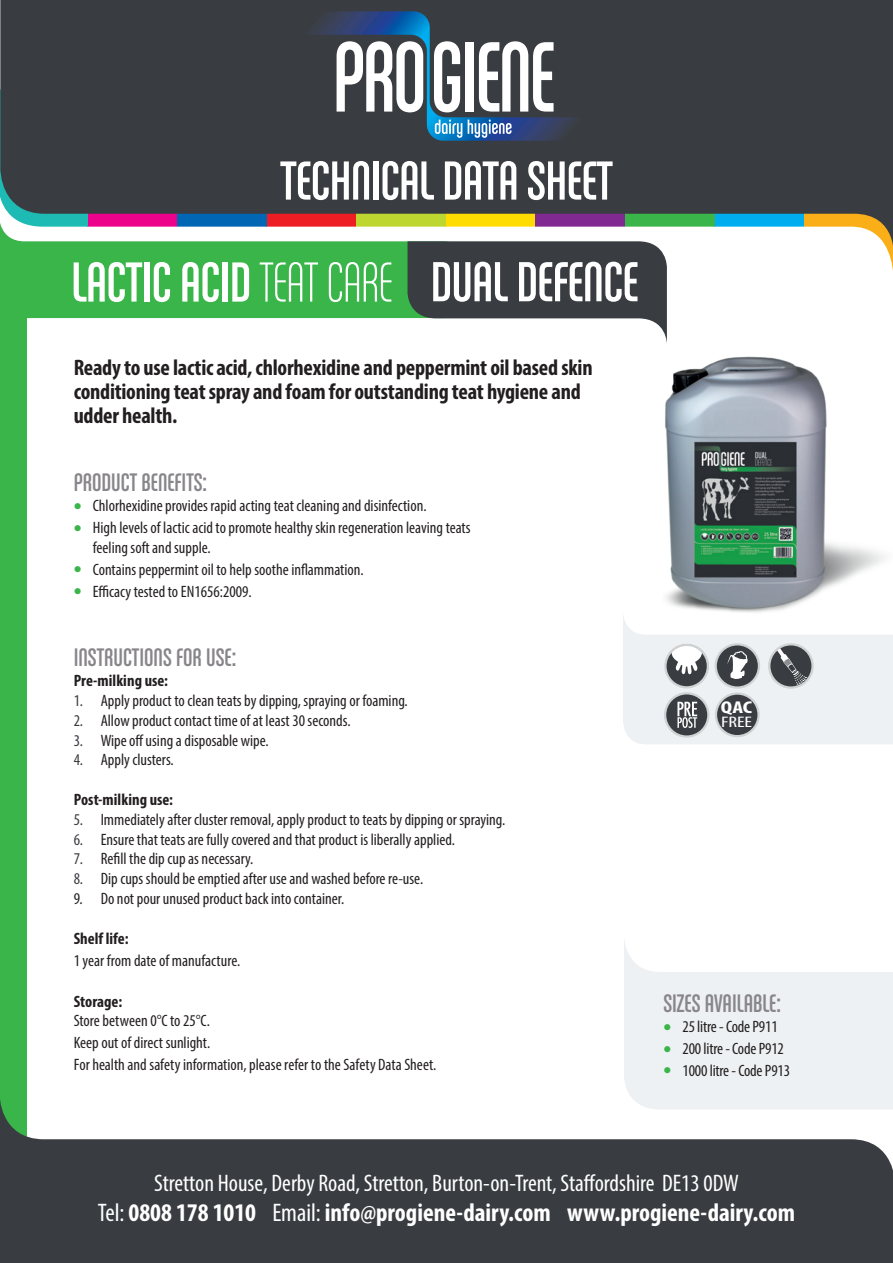
<style>
.page{position:relative;width:893px;height:1263px;background:#fff}
.page>*{position:absolute;margin:0;border:0;box-sizing:border-box;transform-origin:0 0}
.t1{font:60px "Chalet Comprime Cologne Seventy";letter-spacing:-.01em;color:#fff}
.t2{font:58.5px "Chalet Comprime Cologne Seventy";letter-spacing:-.01em;color:#fff}
.t3{font:27px "Chalet Comprime Cologne Seventy";color:#88868a}
.t4{font:700 condensed 25.5px "Myriad Pro";color:#fff}
.t5{font:condensed 24px "Myriad Pro";color:#fff}
.t6{font:700 condensed 22.5px/24px "Myriad Pro";letter-spacing:-.01em;color:#231f20}
.t7{font:700 condensed 17.1px "Myriad Pro";color:#fff;scale:1.38 1}
.t8{font:condensed 16.5px/21.9px "Myriad Pro";color:#231f20}
.t9{font:700 condensed 16.5px "Myriad Pro";letter-spacing:.005em;color:#231f20}
.t10{font:condensed 15.3px "Myriad Pro";color:#fff;scale:1.38 1}
.s1{font-family:"Chalet Comprime Cologne Eighty"}
.s2{font-family:"Chalet Comprime Milan Seventy"}
.s3{color:#3ab54a}
.s4{color:#393d41}
.s5{font-weight:400}
</style>
<div class="page">
<svg style="left:624px;top:941px;width:269px;height:154px;fill:#eef1f3"></svg>
<div style="left:27px;top:272px;width:380px;height:46px;background:#3ab54a"></div>
<svg style="left:407px;top:272px;width:260px;height:71px"></svg>
<div style="left:0;top:251px;width:27px;height:916px;background:#3ab54a"></div>
<img style="left:665px;top:356px;width:220px;height:255px">
<svg style="left:623px;top:611px;width:270px;height:133px"></svg>
<div style="left:715px;top:692px;width:45px;height:45px;background:#393d41;border:2px solid #d1d2d4;border-radius:50%"></div>
<svg style="left:0;top:1095px;width:893px;height:168px;fill:#393d41"></svg>
<svg style="left:625px;top:258px;width:42px;height:14px"></svg>
<div style="left:535px;top:89px;width:90px;height:183px;background:#393d41"></div>
<div style="left:446px;top:89px;width:89px;height:183px;background:#393d41"></div>
<svg style="left:356px;top:258px;width:90px;height:14px"></svg>
<div style="left:267px;top:89px;width:89px;height:183px;background:#3ab54a"></div>
<div style="left:177px;top:89px;width:90px;height:183px;background:#3ab54a"></div>
<div style="left:88px;top:89px;width:89px;height:183px;background:#3ab54a"></div>
<div style="left:0;top:89px;width:88px;height:183px;background:#3ab54a"></div>
<svg style="left:0;top:0;width:893px;height:258px;fill:#393d41"></svg>
<svg style="left:303px;top:11px;width:287px;height:130px"></svg>
<h2 class="t2" style="left:280px;top:148px;width:334px">TECHNICAL DATA <span class="s1">S</span>HEET</h2>
<h1 class="t1" style="left:71px;top:249px;width:323px">LACTIC ACID <span class="s2">TEAT CARE</span></h1>
<h1 class="t1" style="left:430px;top:248px;width:209px">DUAL DEFENCE</h1>
<h3 class="t6" style="left:74px;top:355px;width:520px">Ready to use lactic acid, chlorhexidine and peppermint oil based skin conditioning teat spray and foam for outstanding teat hygiene and udder health.</h3>
<h3 class="t3" style="left:74px;top:467px;width:135px">PRODUCT BENEFIT<span class="s1">S</span>:</h3>
<p class="t8" style="left:74px;top:495px;width:354px"><span class="s3">●</span> Chlorhexidine provides rapid acting teat cleaning and disinfection.</p>
<p class="t8" style="left:93px;top:518px;width:379px;line-height:19.8px;text-indent:-19px"><span class="s3">●</span> High levels of lactic acid to promote healthy skin regeneration leaving teats feeling soft and supple.</p>
<p class="t8" style="left:74px;top:558px;width:292px"><span class="s3">●</span> Contains peppermint oil to help soothe inflammation.</p>
<p class="t8" style="left:74px;top:580px;width:179px"><span class="s3">●</span> Efficacy tested to EN1656:2009.</p>
<h3 class="t3" style="left:74px;top:642px;width:164px">IN<span class="s1">S</span>TRUCTION<span class="s1">S</span> FOR U<span class="s1">S</span>E:</h3>
<p class="t9" style="left:74px;top:670px;width:96px">Pre-milking use:</p>
<p class="t8" style="left:74px;top:689px;width:336px"><span class="s4">1.</span> Apply product to clean teats by dipping, spraying or foaming.</p>
<p class="t8" style="left:74px;top:709px;width:278px"><span class="s4">2.</span> Allow product contact time of at least 30 seconds.</p>
<p class="t8" style="left:74px;top:729px;width:197px"><span class="s4">3.</span> Wipe off using a disposable wipe.</p>
<p class="t8" style="left:74px;top:749px;width:102px"><span class="s4">4.</span> Apply clusters.</p>
<p class="t9" style="left:74px;top:789px;width:101px">Post-milking use:</p>
<p class="t8" style="left:74px;top:808px;width:433px"><span class="s4">5.</span> Immediately after cluster removal, apply product to teats by dipping or spraying.</p>
<p class="t8" style="left:74px;top:828px;width:383px"><span class="s4">6.</span> Ensure that teats are fully covered and that product is liberally applied.</p>
<p class="t8" style="left:74px;top:848px;width:181px"><span class="s4">7.</span> Refill the dip cup as necessary.</p>
<p class="t8" style="left:74px;top:868px;width:351px"><span class="s4">8.</span> Dip cups should be emptied after use and washed before re-use.</p>
<p class="t8" style="left:74px;top:887px;width:272px">9. Do not pour unused product back into container.</p>
<p class="t9" style="left:74px;top:928px;width:56px">Shelf life:</p>
<p class="t8" style="left:74px;top:949px;width:168px">1 year from date of manufacture.</p>
<p class="t9" style="left:74px;top:991px;width:50px">Storage:</p>
<p class="t8" style="left:74px;top:1010px;width:364px">Store between 0°C to 25°C.<br>Keep out of direct sunlight.<br>For health and safety information, please refer to the Safety Data Sheet.</p>
<p class="t7" style="left:721px;top:697px;width:24px">QAC</p>
<p class="t10" style="left:721px;top:713px;width:24px">FREE</p>
<h3 class="t3" style="left:663px;top:988px;width:119px"><span class="s1">S</span>IZE<span class="s1">S</span> AVAILABLE:</h3>
<p class="t8" style="left:663px;top:1015px;width:116px"><span class="s3">●</span> 25 litre - Code P911</p>
<p class="t8" style="left:663px;top:1037px;width:122px"><span class="s3">●</span> 200 litre - Code P912</p>
<p class="t8" style="left:663px;top:1059px;width:128px"><span class="s3">●</span> 1000 litre - Code P913</p>
<h3 class="t5" style="left:154px;top:1168px;width:586px">Stretton House, Derby Road, Stretton, Burton-on-Trent, Staffordshire DE13 0DW</h3>
<h3 class="t4" style="left:98px;top:1196px;width:698px"><span class="s5">Tel:</span> 0808 178 1010 <span class="s5">Email:</span> info@progiene-dairy.com www.progiene-dairy.com</h3>
</div>
